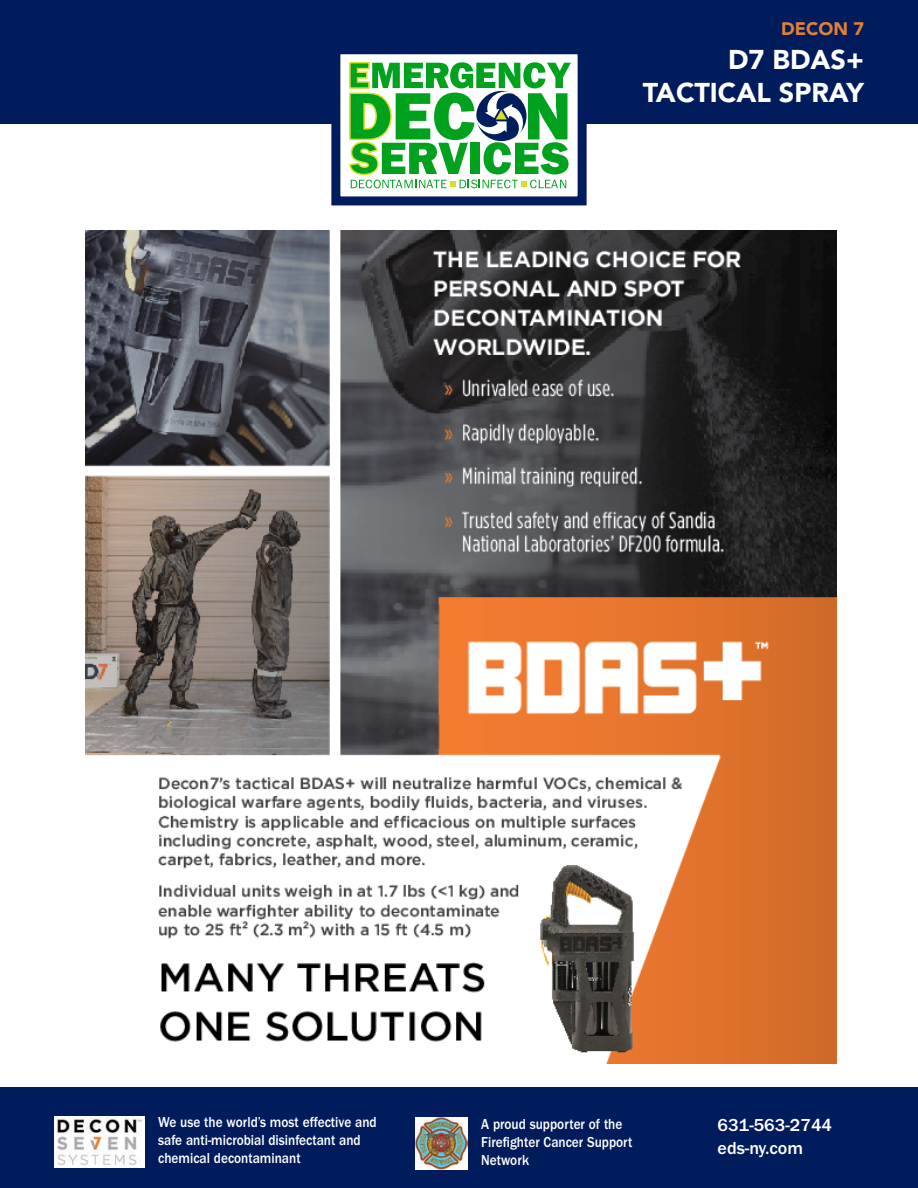
<style>
.page{position:relative;width:918px;height:1188px;background:#fff}
.page>*{position:absolute;margin:0;border:0;box-sizing:border-box;transform-origin:0 0}
.t1{font:900 27px/32.4px "Avenir";color:#fff;text-align:right}
.t2{font:500 18px/22.5px "Franklin Gothic";color:#fff}
.t3{font:900 18px "Avenir";color:#e28036}
.t4{font:500 15px/18px "Franklin Gothic";color:#fff;scale:.89 1}
</style>
<div class="page">
<div style="left:0;top:0;width:918px;height:123px;background:#001c5c"></div>
<div style="left:0;top:1087px;width:918px;height:101px;background:#001c5c"></div>
<img style="left:54px;top:1117px;width:90px;height:50px">
<img style="left:415px;top:1118px;width:52px;height:51px">
<img style="left:85px;top:231px;width:752px;height:832px">
<div style="left:336px;top:50px;width:246px;height:151px;background:#fff"></div>
<svg style="left:349px;top:62px;width:222px;height:126px"></svg>
<div style="left:331px;top:45px;width:256px;height:160px;border:9px solid #001c5c"></div>
<p class="t3" style="left:781px;top:18px;width:84px">DECON 7</p>
<h1 class="t1" style="left:643px;top:44px;width:223px">D7 BDAS+<br>TACTICAL SPRAY</h1>
<p class="t4" style="left:158px;top:1114px;width:247px">We use the world’s most effective and safe anti-microbial disinfectant and chemical decontaminant</p>
<p class="t4" style="left:481px;top:1115px;width:172px">A proud supporter of the<br>Firefighter Cancer Support<br>Network</p>
<p class="t2" style="left:718px;top:1114px;width:116px">631-563-2744 eds-ny.com</p>
</div>
